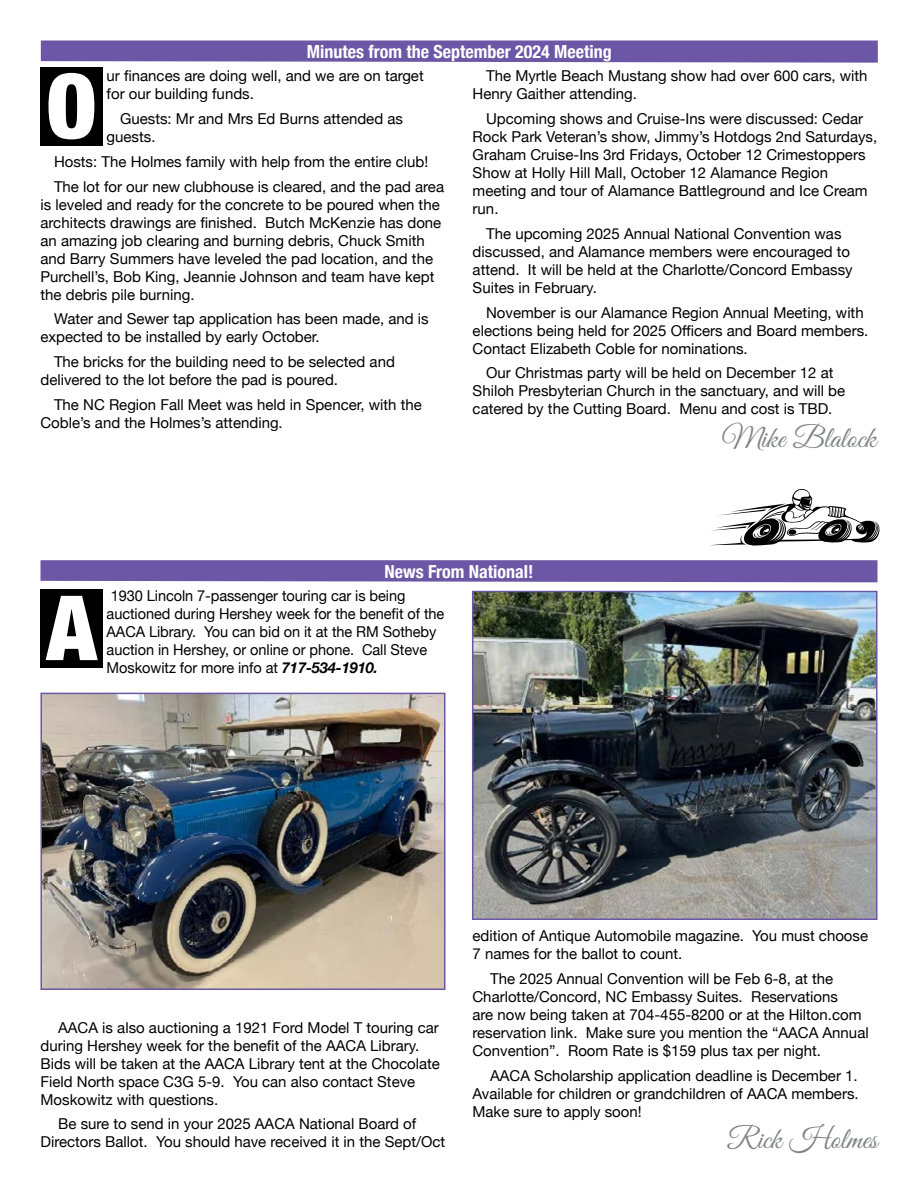
<style>
.page{position:relative;width:918px;height:1188px;background:#fff}
.page>*{position:absolute;margin:0;border:0;box-sizing:border-box;transform-origin:0 0}
.t1{font:900 condensed 90px "Helvetica Neue";color:#fff}
.t2{font:30px "Great Vibes";color:#808284}
.t3{font:700 condensed 18px "Helvetica Neue";color:#fff}
.t4{font:15px/18px "Helvetica Neue";color:#000}
.s1{font-weight:700;font-style:italic}
</style>
<div class="page">
<svg style="left:41px;top:40px;width:837px;height:23px;background:#7562ab"></svg>
<div style="left:41px;top:67px;width:62px;height:79px;background:#000"></div>
<svg style="left:40px;top:560px;width:838px;height:22px;background:#6f5ca7"></svg>
<div style="left:41px;top:589px;width:62px;height:79px;background:#000"></div>
<img style="left:43px;top:696px;width:400px;height:291px">
<div style="left:40px;top:693px;width:406px;height:297px;border:2px solid #6b57a5"></div>
<img style="left:475px;top:594px;width:400px;height:323px">
<div style="left:472px;top:591px;width:406px;height:329px;border:2px solid #6b57a5"></div>
<svg style="left:710px;top:489px;width:170px;height:57px"></svg>
<p class="t3" style="left:307px;top:45px;width:306px">Minutes from the September 2024 Meeting</p>
<p class="t4" style="left:107px;top:68px;width:319px">ur finances are doing well, and we are on target for our building funds.</p>
<p class="t4" style="left:107px;top:111px;width:298px;text-indent:14px">Guests: Mr and Mrs Ed Burns attended as guests.</p>
<p class="t4" style="left:54px;top:150px;width:392px;line-height:24.8px">Hosts: The Holmes family with help from the entire club!<br>The lot for our new clubhouse is cleared, and the pad area</p>
<p class="t4" style="left:40px;top:197px;width:402px">is leveled and ready for the concrete to be poured when the architects drawings are finished. Butch McKenzie has done an amazing job clearing and burning debris, Chuck Smith and Barry Summers have leveled the pad location, and the Purchell’s, Bob King, Jeannie Johnson and team have kept the debris pile burning.</p>
<p class="t4" style="left:40px;top:311px;width:390px;text-indent:14px">Water and Sewer tap application has been made, and is expected to be installed by early October.</p>
<p class="t4" style="left:40px;top:354px;width:356px;text-indent:14px">The bricks for the building need to be selected and delivered to the lot before the pad is poured.</p>
<p class="t4" style="left:40px;top:396px;width:383px;text-indent:14px">The NC Region Fall Meet was held in Spencer, with the<br>Coble’s and the Holmes’s attending.</p>
<p class="t4" style="left:473px;top:68px;width:396px;text-indent:14px">The Myrtle Beach Mustang show had over 600 cars, with<br>Henry Gaither attending.</p>
<p class="t4" style="left:473px;top:111px;width:406px;text-indent:14px">Upcoming shows and Cruise-Ins were discussed: Cedar Rock Park Veteran’s show, Jimmy’s Hotdogs 2nd Saturdays, Graham Cruise-Ins 3rd Fridays, October 12 Crimestoppers Show at Holly Hill Mall, October 12 Alamance Region meeting and tour of Alamance Battleground and Ice Cream run.</p>
<p class="t4" style="left:473px;top:225px;width:382px;text-indent:14px">The upcoming 2025 Annual National Convention was discussed, and Alamance members were encouraged to attend. It will be held at the Charlotte/Concord Embassy Suites in February.</p>
<p class="t4" style="left:473px;top:304px;width:397px;text-indent:14px">November is our Alamance Region Annual Meeting, with elections being held for 2025 Officers and Board members.<br>Contact Elizabeth Coble for nominations.</p>
<p class="t4" style="left:473px;top:365px;width:374px;text-indent:14px">Our Christmas party will be held on December 12 at<br>Shiloh Presbyterian Church in the sanctuary, and will be catered by the Cutting Board. Menu and cost is TBD.</p>
<h1 class="t1" style="left:46px;top:73px;width:52px">O</h1>
<h2 class="t2" style="left:722px;top:422px;width:156px">Mike Blalock</h2>
<h1 class="t1" style="left:46px;top:595px;width:52px">A</h1>
<p class="t3" style="left:385px;top:564px;width:150px">News From National!</p>
<p class="t4" style="left:107px;top:587px;width:339px">1930 Lincoln 7-passenger touring car is being auctioned during Hershey week for the benefit of the AACA Library. You can bid on it at the RM Sotheby auction in Hershey, or online or phone. Call Steve Moskowitz for more info at <span class="s1">717-534-1910.</span></p>
<p class="t4" style="left:40px;top:1019px;width:401px;text-indent:18px">AACA is also auctioning a 1921 Ford Model T touring car during Hershey week for the benefit of the AACA Library.<br>Bids will be taken at the AACA Library tent at the Chocolate Field North space C3G 5-9. You can also contact Steve Moskowitz with questions.</p>
<p class="t4" style="left:40px;top:1116px;width:406px;text-indent:18px">Be sure to send in your 2025 AACA National Board of<br>Directors Ballot. You should have received it in the Sept/Oct</p>
<p class="t4" style="left:472px;top:928px;width:397px">edition of Antique Automobile magazine. You must choose<br>7 names for the ballot to count.</p>
<p class="t4" style="left:472px;top:970px;width:398px;text-indent:18px">The 2025 Annual Convention will be Feb 6-8, at the Charlotte/Concord, NC Embassy Suites. Reservations<br>are now being taken at 704-455-8200 or at the Hilton.com reservation link. Make sure you mention the “AACA Annual Convention”. Room Rate is $159 plus tax per night.</p>
<p class="t4" style="left:472px;top:1068px;width:388px;text-align:justify;text-indent:18px">AACA Scholarship application deadline is December 1.<br>Available for children or grandchildren of AACA members.<br>Make sure to apply soon!</p>
<h2 class="t2" style="left:727px;top:1123px;width:152px">Rick Holmes</h2>
</div>
